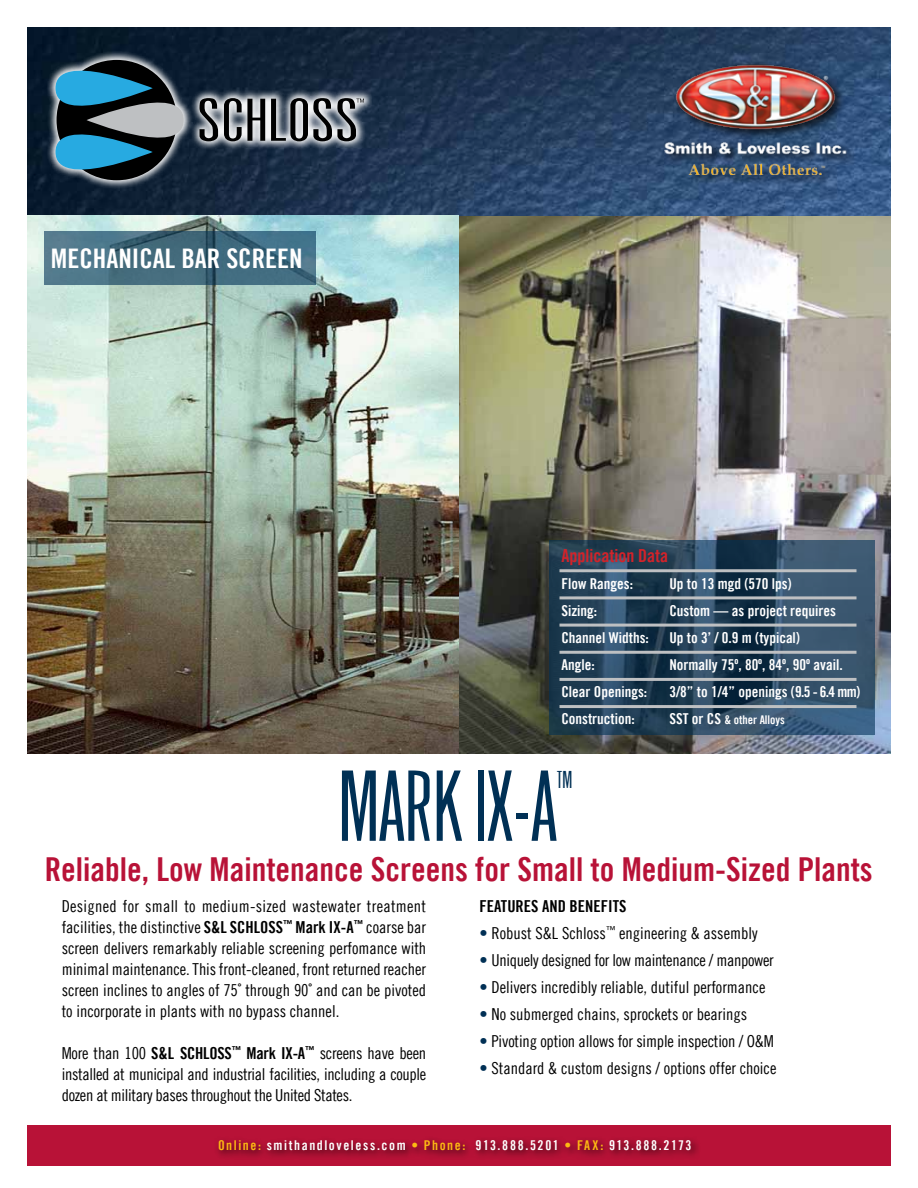
<style>
.page{position:relative;width:918px;height:1188px;background:#fff}
.page>*{position:absolute;margin:0;border:0;box-sizing:border-box;transform-origin:0 0}
.t1{font:90px "Arizona";color:#003055}
.t2{font:33px "Trade Gothic LT Bold Cond Twenty";color:#b81237}
.t3{font:27px "Trade Gothic LT Bold Cond Twenty";color:#fff}
.t4{font:21.9px "Arizona";color:#003055}
.t5{font:18px "Trade Gothic LT Bold Cond Twenty";color:#d2232a}
.t6{font:16.5px/21px "Trade Gothic LT Cond Eighteen";color:#000;text-align:justify}
.t7{font:16.5px "Trade Gothic LT Cond Eighteen";letter-spacing:-.02em;color:#000}
.t8{font:16.5px "Trade Gothic LT Bold Cond Twenty";color:#000}
.t9{font:15px "Trade Gothic LT Bold Cond Twenty";color:#fff}
.t10{font:13.5px "Trade Gothic LT Bold Cond Twenty";letter-spacing:.115em;color:#fff}
.t11{font:12px "Trade Gothic LT Bold Cond Twenty";color:#fff}
.s1{font-size:15px}
.s2{color:#003055}
.s3{font-family:"Trade Gothic LT Bold Cond Twenty"}
.s4{color:#fdb913}
</style>
<div class="page">
<img style="left:27px;top:216px;width:864px;height:537px">
<svg style="left:27px;top:27px;width:864px;height:189px;background:#233b5a"></svg>
<div style="left:662px;top:62px;width:195px;height:124px;background:#000;opacity:.75"></div>
<img style="left:660px;top:56px;width:192px;height:118px">
<div style="left:45px;top:49px;width:327px;height:140px;background:#fff;opacity:.96"></div>
<svg style="left:199px;top:98px;width:19px;height:43px"></svg>
<svg style="left:224px;top:98px;width:41px;height:43px;background:#6e7173"></svg>
<svg style="left:56px;top:50px;width:128px;height:141px;background:#355b6f"></svg>
<svg style="left:271px;top:98px;width:93px;height:43px;background:#70757a"></svg>
<div style="left:27px;top:1125px;width:864px;height:40px;background:#b81237"></div>
<div style="left:213px;top:1135px;width:487px;height:25px;background:#000;opacity:.75"></div>
<svg style="left:549px;top:540px;width:325px;height:195px;background:#29465e"></svg>
<hr style="left:560px;top:596px;width:296px;height:3px;background:#bec0c2">
<hr style="left:560px;top:624px;width:296px;height:3px;background:#bec0c2">
<hr style="left:560px;top:651px;width:296px;height:3px;background:#bec0c2">
<hr style="left:560px;top:678px;width:296px;height:3px;background:#bec0c2">
<hr style="left:560px;top:569px;width:296px;height:3px;background:#bec0c2">
<hr style="left:560px;top:705px;width:296px;height:3px;background:#bec0c2">
<svg style="left:44px;top:232px;width:271px;height:53px;background:#446d80"></svg>
<h3 class="t3" style="left:51px;top:242px;width:253px">MECHANICAL BAR SCREEN</h3>
<p class="t5" style="left:561px;top:544px;width:108px">Application Data</p>
<p class="t9" style="left:561px;top:575px;width:73px">Flow Ranges:</p>
<p class="t9" style="left:669px;top:575px;width:124px">Up to 13 mgd (570 lps)</p>
<p class="t9" style="left:561px;top:602px;width:37px">Sizing:</p>
<p class="t9" style="left:669px;top:602px;width:168px">Custom — as project requires</p>
<p class="t9" style="left:561px;top:629px;width:89px">Channel Widths:</p>
<p class="t9" style="left:669px;top:629px;width:132px">Up to 3’ / 0.9 m (typical)</p>
<p class="t9" style="left:561px;top:656px;width:35px">Angle:</p>
<p class="t9" style="left:669px;top:656px;width:175px">Normally 75º, 80º, 84º, 90º avail.</p>
<p class="t9" style="left:561px;top:683px;width:87px">Clear Openings:</p>
<p class="t9" style="left:669px;top:683px;width:193px">3/8” to 1/4” openings (9.5 - 6.4 mm)</p>
<p class="t9" style="left:561px;top:710px;width:75px">Construction:</p>
<p class="t11" style="left:669px;top:713px;width:117px"><span class="s1">SST or CS</span> &amp; other Alloys</p>
<h1 class="t1" style="left:339px;top:753px;width:220px">MARK IX-A</h1>
<h3 class="t4" style="left:557px;top:766px;width:16px">TM</h3>
<h2 class="t2" style="left:45px;top:849px;width:830px">Reliable, Low Maintenance Screens for Small to Medium-Sized Plants</h2>
<p class="t8" style="left:480px;top:896px;width:148px">FEATURES AND BENEFITS</p>
<p class="t6" style="left:480px;top:922px;width:280px"><span class="s2">•</span> Robust S&amp;L Schloss<sup>™</sup> engineering &amp; assembly</p>
<p class="t7" style="left:480px;top:950px;width:296px"><span class="s2">•</span> Uniquely designed for low maintenance / manpower</p>
<p class="t6" style="left:480px;top:976px;width:287px"><span class="s2">•</span> Delivers incredibly reliable, dutiful performance</p>
<p class="t6" style="left:480px;top:1003px;width:269px"><span class="s2">•</span> No submerged chains, sprockets or bearings</p>
<p class="t6" style="left:480px;top:1030px;width:296px"><span class="s2">•</span> Pivoting option allows for simple inspection / O&amp;M</p>
<p class="t6" style="left:480px;top:1057px;width:298px"><span class="s2">•</span> Standard &amp; custom designs / options offer choice</p>
<p class="t6" style="left:62px;top:895px;width:366px">Designed for small to medium-sized wastewater treatment facilities, the distinctive <span class="s3">S&amp;L SCHLOSS</span><sup>™</sup> <span class="s3">Mark IX-A</span><sup>™</sup> coarse bar screen delivers remarkably reliable screening perfomance with minimal maintenance. This front-cleaned, front returned reacher screen inclines to angles of 75˚ through 90˚ and can be pivoted to incorporate in plants with no bypass channel.</p>
<p class="t6" style="left:62px;top:1042px;width:366px">More than 100 <span class="s3">S&amp;L SCHLOSS</span><sup>™</sup> <span class="s3">Mark IX-A</span><sup>™</sup> screens have been installed at municipal and industrial facilities, including a couple dozen at military bases throughout the United States.</p>
<p class="t10" style="left:218px;top:1137px;width:475px"><span class="s4">Online:</span> smithandloveless.com <span class="s4">• Phone:</span> 913.888.5201 <span class="s4">• FAX:</span> 913.888.2173</p>
</div>
